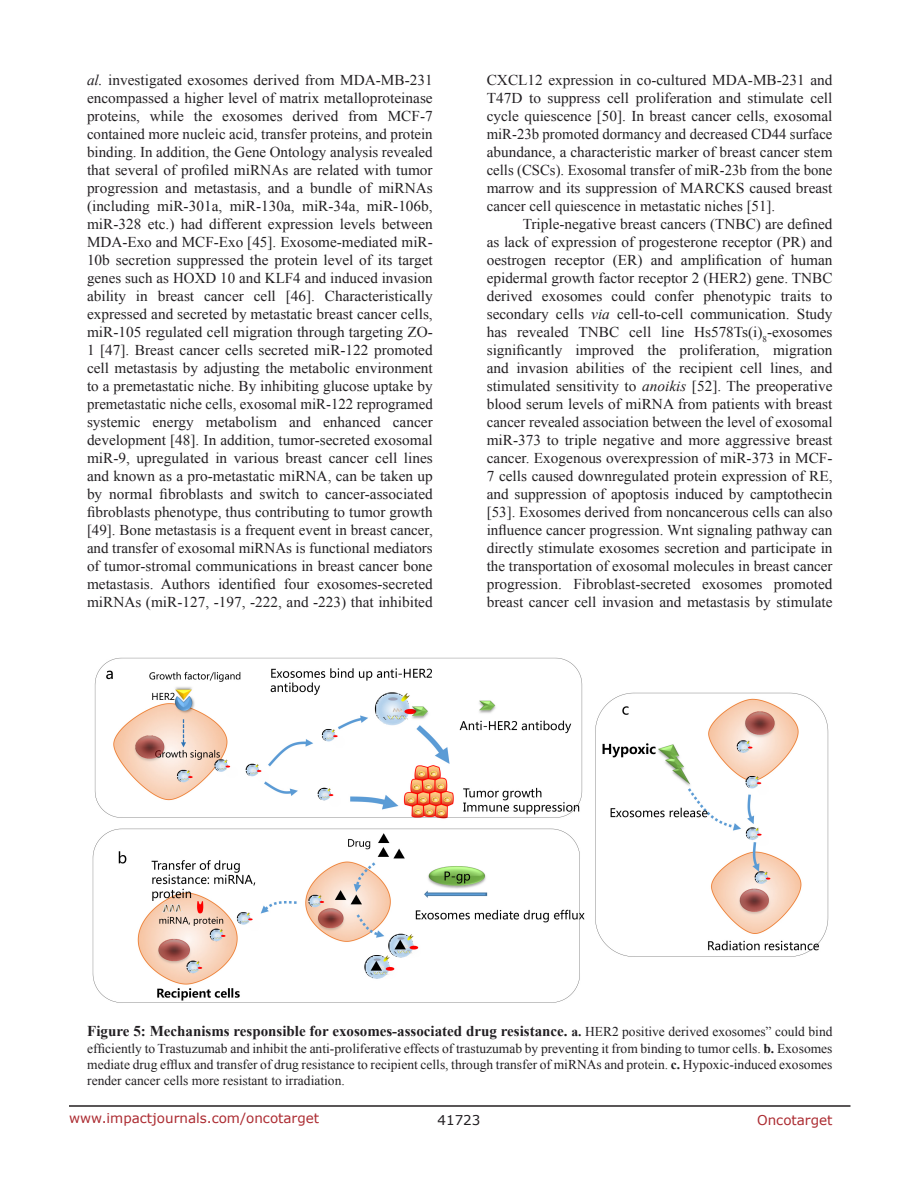
<style>
.page{position:relative;width:918px;height:1188px;background:#fff}
.page>*{position:absolute;margin:0;border:0;box-sizing:border-box;transform-origin:0 0}
.BodyText{font:15px/18px "Times New Roman";color:#221f22;text-align:justify}
.FigureText{font:700 15px "Times New Roman";color:#221f22}
.FigureText-2{font:13.5px/16.2px "Times New Roman";color:#221f22;text-align:justify}
.t1{font:13.5px "Verdana";color:#ac2b31}
.t2{font:13.5px "Verdana";color:#221f22}
.s1{font-style:italic}
.s2{font-size:13.5px}
.s3{font-weight:400;font-size:13.5px}
.s4{font-weight:700}
</style>
<div class="page">
<hr style="left:69px;top:1105px;width:781px;height:2px;background:#231f20">
<img style="left:92px;top:657px;width:737px;height:346px">
<p class="BodyText" style="left:87px;top:71px;width:347px"><span class="s1">al.</span> investigated exosomes derived from MDA-MB-231 encompassed a higher level of matrix metalloproteinase proteins, while the exosomes derived from MCF-7 contained more nucleic acid, transfer proteins, and protein binding. In addition, the Gene Ontology analysis revealed that several of profiled miRNAs are related with tumor progression and metastasis, and a bundle of miRNAs (including miR-301a, miR-130a, miR-34a, miR-106b, miR-328 etc.) had different expression levels between MDA-Exo and MCF-Exo [45]. Exosome-mediated miR-10b secretion suppressed the protein level of its target genes such as HOXD 10 and KLF4 and induced invasion ability in breast cancer cell [46]. Characteristically expressed and secreted by metastatic breast cancer cells, miR-105 regulated cell migration through targeting ZO-1 [47]. Breast cancer cells secreted miR-122 promoted cell metastasis by adjusting the metabolic environment to a premetastatic niche. By inhibiting glucose uptake by premetastatic niche cells, exosomal miR-122 reprogramed systemic energy metabolism and enhanced cancer development [48]. In addition, tumor-secreted exosomal miR-9, upregulated in various breast cancer cell lines and known as a pro-metastatic miRNA, can be taken up by normal fibroblasts and switch to cancer-associated fibroblasts phenotype, thus contributing to tumor growth [49]. Bone metastasis is a frequent event in breast cancer, and transfer of exosomal miRNAs is functional mediators of tumor-stromal communications in breast cancer bone metastasis. Authors identified four exosomes-secreted miRNAs (miR-127, -197, -222, and -223) that inhibited</p>
<p class="BodyText" style="left:487px;top:71px;width:347px">CXCL12 expression in co-cultured MDA-MB-231 and T47D to suppress cell proliferation and stimulate cell cycle quiescence [50]. In breast cancer cells, exosomal miR-23b promoted dormancy and decreased CD44 surface abundance, a characteristic marker of breast cancer stem cells (CSCs). Exosomal transfer of miR-23b from the bone marrow and its suppression of MARCKS caused breast cancer cell quiescence in metastatic niches [51].</p>
<p class="BodyText" style="left:487px;top:215px;width:347px;text-indent:36px">Triple-negative breast cancers (TNBC) are defined as lack of expression of progesterone receptor (PR) and oestrogen receptor (ER) and amplification of human epidermal growth factor receptor 2 (HER2) gene. TNBC derived exosomes could confer phenotypic traits to secondary cells <span class="s1">via</span> cell-to-cell communication. Study has revealed TNBC cell line Hs578Ts(i)<sub>8</sub>-exosomes significantly improved the proliferation, migration and invasion abilities of the recipient cell lines, and stimulated sensitivity to <span class="s1">anoikis</span> [52]. The preoperative blood serum levels of miRNA from patients with breast cancer revealed association between the level of exosomal miR-373 to triple negative and more aggressive breast cancer. Exogenous overexpression of miR-373 in MCF-7 cells caused downregulated protein expression of RE, and suppression of apoptosis induced by camptothecin [53]. Exosomes derived from noncancerous cells can also influence cancer progression. Wnt signaling pathway can directly stimulate exosomes secretion and participate in the transportation of exosomal molecules in breast cancer progression. Fibroblast-secreted exosomes promoted breast cancer cell invasion and metastasis by stimulate</p>
<p class="FigureText" style="left:87px;top:1021px;width:747px">Figure 5: Mechanisms responsible for exosomes-associated drug resistance. <span class="s2">a.</span> <span class="s3">HER2 positive derived exosomes” could bind</span></p>
<p class="FigureText-2" style="left:87px;top:1040px;width:747px">efficiently to Trastuzumab and inhibit the anti-proliferative effects of trastuzumab by preventing it from binding to tumor cells. <span class="s4">b.</span> Exosomes mediate drug efflux and transfer of drug resistance to recipient cells, through transfer of miRNAs and protein. <span class="s4">c.</span> Hypoxic-induced exosomes render cancer cells more resistant to irradiation.</p>
<p class="t1" style="left:69px;top:1109px;width:252px">www.impactjournals.com/oncotarget</p>
<p class="t2" style="left:438px;top:1111px;width:44px">41723</p>
<p class="t1" style="left:757px;top:1111px;width:77px">Oncotarget</p>
</div>
